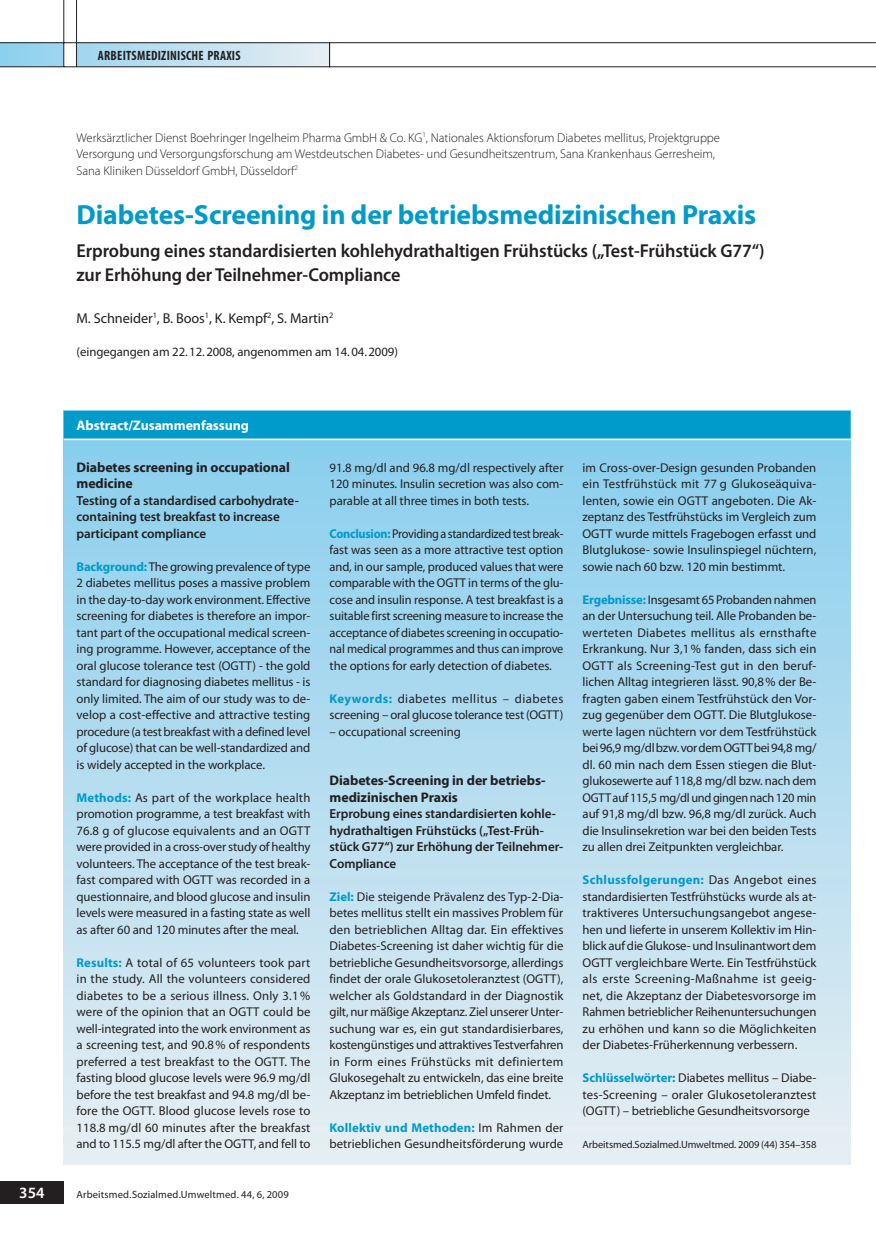
<style>
.page{position:relative;width:876px;height:1242px;background:#fff}
.page>*{position:absolute;margin:0;border:0;box-sizing:border-box;transform-origin:0 0}
.t1{font:700 27.75px "Myriad Pro";letter-spacing:-.005em;color:#009bca}
.t2{font:600 18.75px/24px "Myriad Pro";letter-spacing:-.005em;color:#231f20}
.t3{font:600 15.75px "Myriad Pro";color:#fff}
.t4{font:14.25px "Myriad Pro";letter-spacing:-.005em;color:#231f20}
.t5{font:700 13.8px/16.5px "Myriad Pro";letter-spacing:-.005em;color:#231f20}
.t6{font:700 13.8px "Myriad Pro";letter-spacing:-.005em;color:#fff}
.t7{font:700 condensed 13.5px "Myriad Pro";letter-spacing:.02em;color:#231f20}
.t8{font:600 13.2px/16.5px "Myriad Pro";letter-spacing:-.005em;color:#231f20}
.t9{font:12.75px/16.5px "Myriad Pro";letter-spacing:-.005em;color:#231f20;text-align:justify}
.t10{font:12.75px/16.5px "Myriad Pro";letter-spacing:-.005em;color:#231f20;text-align:justify;scale:.96 1}
.t11{font:300 12.75px/16.5px "Myriad Pro";letter-spacing:-.005em;color:#231f20}
.t12{font:10.5px "Myriad Pro";letter-spacing:-.005em;color:#231f20}
.t13{font:10.5px "Myriad Pro";letter-spacing:.015em;color:#231f20}
.s1{font-weight:700;color:#009bca}
</style>
<div class="page">
<svg style="left:0;top:0;width:876px;height:67px"></svg>
<div style="left:0;top:1181px;width:64px;height:22px;background:#231f20"></div>
<svg style="left:875px;top:43px;width:1px;height:24px"></svg>
<div style="left:64px;top:439px;width:786px;height:726px;background:linear-gradient(to bottom,#8aceed,#e6eef3)"></div>
<div style="left:64px;top:411px;width:786px;height:44px;background:linear-gradient(to right,#88cfed,#88cfed)"></div>
<div style="left:64px;top:411px;width:786px;height:28px;background:#009bca"></div>
<hr style="left:64px;top:439px;width:786px;height:1px;background:#fff">
<p class="t7" style="left:98px;top:50px;width:144px">ARBEITSMEDIZINISCHE PRAXIS</p>
<p class="t11" style="left:77px;top:130px;width:645px">Werksärztlicher Dienst Boehringer Ingelheim Pharma GmbH &amp; Co. KG<sup>1</sup>, Nationales Aktionsforum Diabetes mellitus, Projektgruppe<br>Versorgung und Versorgungsforschung am Westdeutschen Diabetes- und Gesundheitszentrum, Sana Krankenhaus Gerresheim,<br>Sana Kliniken Düsseldorf GmbH, Düsseldorf<sup>2</sup></p>
<h1 class="t1" style="left:77px;top:204px;width:681px">Diabetes-Screening in der betriebsmedizinischen Praxis</h1>
<h2 class="t2" style="left:77px;top:240px;width:689px">Erprobung eines standardisierten kohlehydrathaltigen Frühstücks („Test-Frühstück G77“) zur Erhöhung der Teilnehmer-Compliance</h2>
<p class="t4" style="left:77px;top:313px;width:258px">M. Schneider<sup>1</sup>, B. Boos<sup>1</sup>, K. Kempf<sup>2</sup>, S. Martin<sup>2</sup></p>
<p class="t9" style="left:77px;top:344px;width:323px">(eingegangen am 22. 12. 2008, angenommen am 14. 04. 2009)</p>
<p class="t6" style="left:77px;top:420px;width:174px">Abstract/Zusammenfassung</p>
<p class="t5" style="left:77px;top:460px;width:215px">Diabetes screening in occupational medicine</p>
<p class="t8" style="left:77px;top:493px;width:224px">Testing of a standardised carbohydrate&shy;containing test breakfast to increase participant compliance</p>
<p class="t9" style="left:77px;top:559px;width:235px"><span class="s1">Background:</span> The growing prevalence of type 2 diabetes mellitus poses a massive problem in the day-to-day work environment. Effective screening for diabetes is therefore an impor&shy;tant part of the occupational medical screen&shy;ing programme. However, acceptance of the oral glucose tolerance test (OGTT) - the gold standard for diagnosing diabetes mellitus - is only limited. The aim of our study was to de&shy;velop a cost-effective and attractive testing procedure (a test breakfast with a defined level of glucose) that can be well-standardized and is widely accepted in the workplace.</p>
<p class="t9" style="left:77px;top:790px;width:235px"><span class="s1">Methods:</span> As part of the workplace health promotion programme, a test breakfast with 76.8 g of glucose equivalents and an OGTT were provided in a cross-over study of healthy volunteers. The acceptance of the test break&shy;fast compared with OGTT was recorded in a questionnaire, and blood glucose and insulin levels were measured in a fasting state as well as after 60 and 120 minutes after the meal.</p>
<p class="t9" style="left:77px;top:955px;width:235px"><span class="s1">Results:</span> A total of 65 volunteers took part in the study. All the volunteers considered diabetes to be a serious illness. Only 3.1 % were of the opinion that an OGTT could be well-integrated into the work environment as a screening test, and 90.8 % of respondents preferred a test breakfast to the OGTT. The fasting blood glucose levels were 96.9 mg/dl before the test breakfast and 94.8 mg/dl be&shy;fore the OGTT. Blood glucose levels rose to 118.8 mg/dl 60 minutes after the breakfast and to 115.5 mg/dl after the OGTT, and fell to</p>
<p class="t3" style="left:19px;top:1186px;width:27px">354</p>
<p class="t13" style="left:77px;top:1190px;width:214px">Arbeitsmed.Sozialmed.Umweltmed. 44, 6, 2009</p>
<p class="t9" style="left:330px;top:460px;width:235px">91.8 mg/dl and 96.8 mg/dl respectively after 120 minutes. Insulin secretion was also com&shy;parable at all three times in both tests.</p>
<p class="t10" style="left:330px;top:526px;width:245px"><span class="s1">Conclusion:</span> Providing a standardized test break&shy;fast was seen as a more attractive test option and, in our sample, produced values that were comparable with the OGTT in terms of the glu&shy;cose and insulin response. A test breakfast is a suitable first screening measure to increase the acceptance of diabetes screening in occupatio&shy;nal medical programmes and thus can improve the options for early detection of diabetes.</p>
<p class="t9" style="left:330px;top:691px;width:235px"><span class="s1">Keywords:</span> diabetes mellitus – diabetes screening – oral glucose tolerance test (OGTT)</p>
<p class="t9" style="left:330px;top:724px;width:133px">– occupational screening</p>
<p class="t5" style="left:330px;top:773px;width:217px">Diabetes-Screening in der betriebs&shy;medizinischen Praxis</p>
<p class="t8" style="left:330px;top:806px;width:235px">Erprobung eines standardisierten kohle&shy;hydrathaltigen Frühstücks („Test-Früh&shy;stück G77“) zur Erhöhung der Teilnehmer-Compliance</p>
<p class="t9" style="left:330px;top:889px;width:235px"><span class="s1">Ziel:</span> Die steigende Prävalenz des Typ-2-Dia&shy;betes mellitus stellt ein massives Problem für den betrieblichen Alltag dar. Ein effektives Diabetes-Screening ist daher wichtig für die betriebliche Gesundheitsvorsorge, allerdings findet der orale Glukosetoleranztest (OGTT), welcher als Goldstandard in der Diagnostik gilt, nur mäßige Akzeptanz. Ziel unserer Unter&shy;suchung war es, ein gut standardisierbares, kostengünstiges und attraktives Testverfahren in Form eines Frühstücks mit definiertem Glukosegehalt zu entwickeln, das eine breite Akzeptanz im betrieblichen Umfeld findet.</p>
<p class="t9" style="left:330px;top:1120px;width:235px"><span class="s1">Kollektiv und Methoden:</span> Im Rahmen der betrieblichen Gesundheitsförderung wurde</p>
<p class="t9" style="left:583px;top:460px;width:235px">im Cross-over-Design gesunden Probanden ein Testfrühstück mit 77 g Glukoseäquiva&shy;lenten, sowie ein OGTT angeboten. Die Ak&shy;zeptanz des Testfrühstücks im Vergleich zum OGTT wurde mittels Fragebogen erfasst und Blutglukose- sowie Insulinspiegel nüchtern, sowie nach 60 bzw. 120 min bestimmt.</p>
<p class="t9" style="left:583px;top:592px;width:235px"><span class="s1">Ergebnisse:</span> Insgesamt 65 Probanden nahmen an der Untersuchung teil. Alle Probanden be&shy;werteten Diabetes mellitus als ernsthafte Erkrankung. Nur 3,1 % fanden, dass sich ein OGTT als Screening-Test gut in den beruf&shy;lichen Alltag integrieren lässt. 90,8 % der Be&shy;fragten gaben einem Testfrühstück den Vor&shy;zug gegenüber dem OGTT. Die Blutglukose&shy;werte lagen nüchtern vor dem Testfrühstück bei 96,9 mg/dl bzw. vor dem OGTT bei 94,8 mg/ dl. 60 min nach dem Essen stiegen die Blut&shy;glukosewerte auf 118,8 mg/dl bzw. nach dem OGTT auf 115,5 mg/dl und gingen nach 120 min auf 91,8 mg/dl bzw. 96,8 mg/dl zurück. Auch die Insulinsekretion war bei den beiden Tests zu allen drei Zeitpunkten vergleichbar.</p>
<p class="t9" style="left:583px;top:872px;width:235px"><span class="s1">Schlussfolgerungen:</span> Das Angebot eines standardisierten Testfrühstücks wurde als at&shy;traktiveres Untersuchungsangebot angese&shy;hen und lieferte in unserem Kollektiv im Hin&shy;blick auf die Glukose- und Insulinantwort dem OGTT vergleichbare Werte. Ein Testfrühstück als erste Screening-Maßnahme ist geeig&shy;net, die Akzeptanz der Diabetesvorsorge im Rahmen betrieblicher Reihenuntersuchungen zu erhöhen und kann so die Möglichkeiten der Diabetes-Früherkennung verbessern.</p>
<p class="t9" style="left:583px;top:1070px;width:235px"><span class="s1">Schlüsselwörter:</span> Diabetes mellitus – Diabe&shy;tes-Screening – oraler Glukosetoleranztest (OGTT) – betriebliche Gesundheitsvorsorge</p>
<p class="t12" style="left:583px;top:1141px;width:235px">Arbeitsmed.Sozialmed.Umweltmed. 2009 (44) 354–358</p>
</div>
